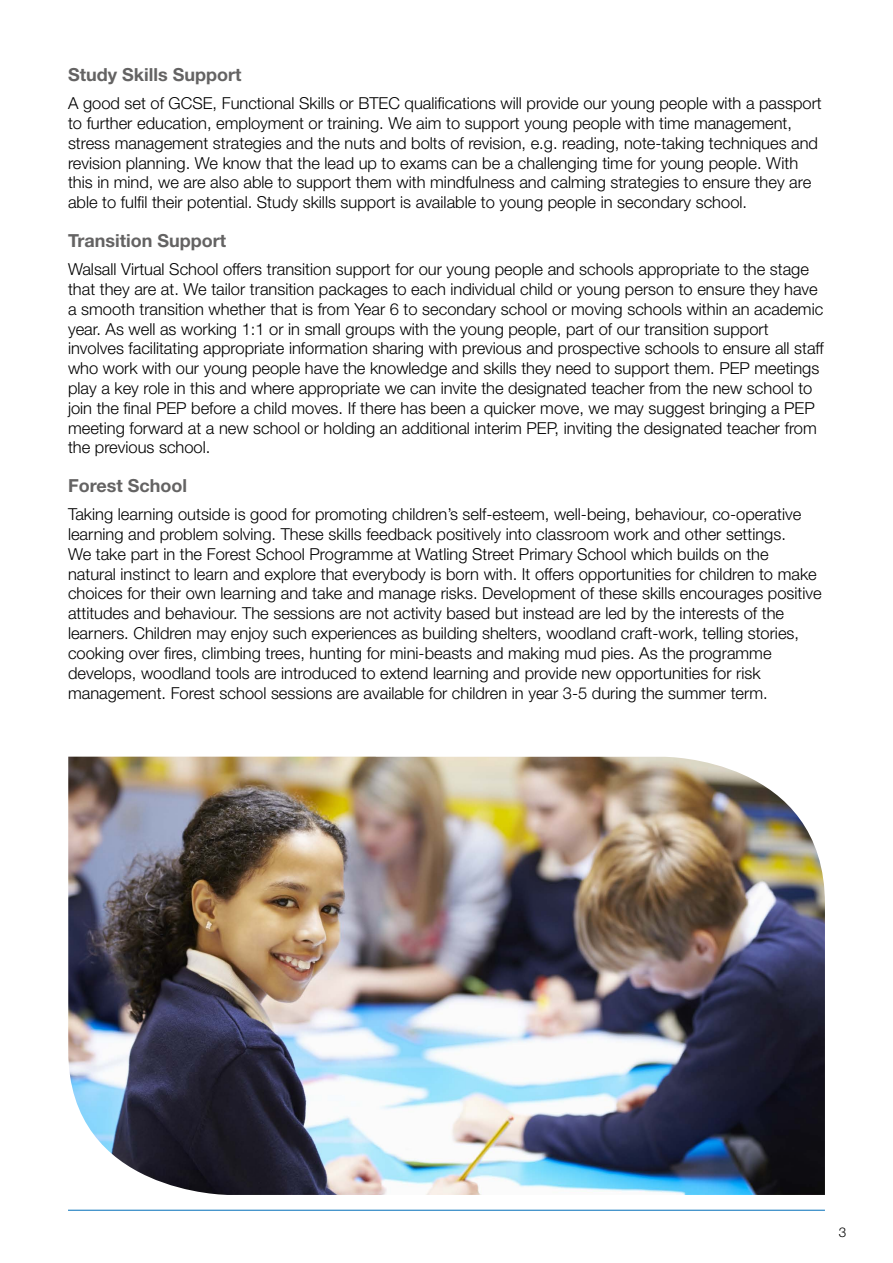
<style>
.page{position:relative;width:893px;height:1263px;background:#fff}
.page>*{position:absolute;margin:0;border:0;box-sizing:border-box;transform-origin:0 0}
.Grey{font:700 18px "Helvetica Neue LT Std";color:#646363}
.Body_text{font:300 16.5px/19.8px "Helvetica Neue LT Std";color:#000}
.t1{font:300 13.5px "Helvetica Neue LT Std";color:#000}
</style>
<div class="page">
<hr style="left:68px;top:1210px;width:757px;height:1px;background:#006eb8">
<img style="left:68px;top:757px;width:757px;height:438px">
<p class="Grey" style="left:68px;top:63px;width:175px">Study Skills Support</p>
<p class="Body_text" style="left:68px;top:93px;width:755px">A good set of GCSE, Functional Skills or BTEC qualifications will provide our young people with a passport to further education, employment or training. We aim to support young people with time management, stress management strategies and the nuts and bolts of revision, e.g. reading, note-taking techniques and revision planning. We know that the lead up to exams can be a challenging time for young people. With this in mind, we are also able to support them with mindfulness and calming strategies to ensure they are able to fulfil their potential. Study skills support is available to young people in secondary school.</p>
<p class="Grey" style="left:68px;top:229px;width:160px">Transition Support</p>
<p class="Body_text" style="left:68px;top:259px;width:757px">Walsall Virtual School offers transition support for our young people and schools appropriate to the stage that they are at. We tailor transition packages to each individual child or young person to ensure they have a smooth transition whether that is from Year 6 to secondary school or moving schools within an academic year. As well as working 1:1 or in small groups with the young people, part of our transition support involves facilitating appropriate information sharing with previous and prospective schools to ensure all staff who work with our young people have the knowledge and skills they need to support them. PEP meetings play a key role in this and where appropriate we can invite the designated teacher from the new school to join the final PEP before a child moves. If there has been a quicker move, we may suggest bringing a PEP meeting forward at a new school or holding an additional interim PEP, inviting the designated teacher from the previous school.</p>
<p class="Grey" style="left:68px;top:474px;width:121px">Forest School</p>
<p class="Body_text" style="left:68px;top:504px;width:755px">Taking learning outside is good for promoting children’s self-esteem, well-being, behaviour, co-operative learning and problem solving. These skills feedback positively into classroom work and other settings.<br>We take part in the Forest School Programme at Watling Street Primary School which builds on the<br>natural instinct to learn and explore that everybody is born with. It offers opportunities for children to make choices for their own learning and take and manage risks. Development of these skills encourages positive attitudes and behaviour. The sessions are not activity based but instead are led by the interests of the learners. Children may enjoy such experiences as building shelters, woodland craft-work, telling stories, cooking over fires, climbing trees, hunting for mini-beasts and making mud pies. As the programme develops, woodland tools are introduced to extend learning and provide new opportunities for risk management. Forest school sessions are available for children in year 3-5 during the summer term.</p>
<p class="t1" style="left:839px;top:1224px;width:9px">3</p>
</div>
